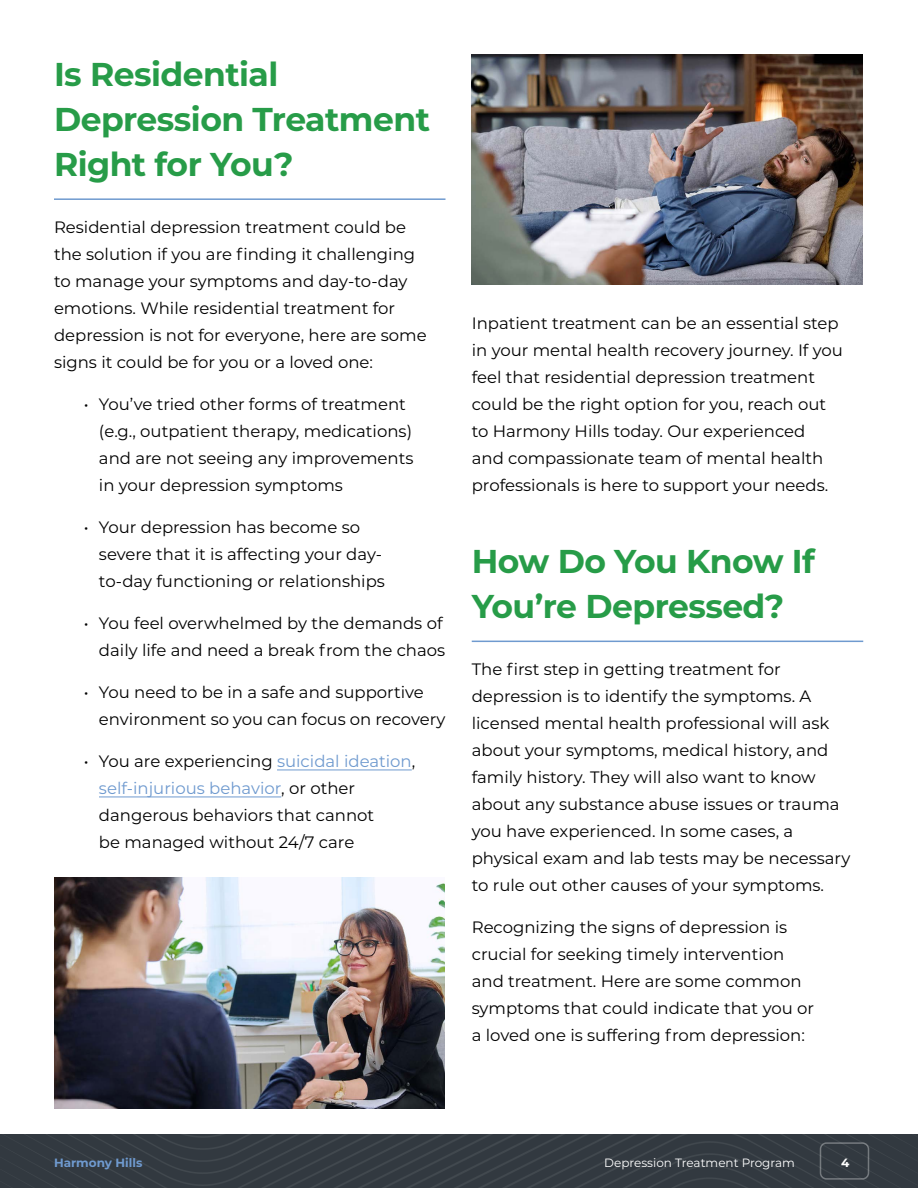
<style>
.page{position:relative;width:918px;height:1188px;background:#fff}
.page>*{position:absolute;margin:0;border:0;box-sizing:border-box;transform-origin:0 0}
.t1{font:700 33px/45px "Montserrat";letter-spacing:-.015em;color:#279c48}
.t2{font:16.5px/27px "Montserrat";color:#000}
.t3{font:12px "Montserrat";color:#fff}
.t4{font:700 12px "Montserrat";color:#6f9acf}
.t5{font:700 12px "Montserrat";color:#fff}
.s1{color:#6f9acf}
</style>
<div class="page">
<img style="left:0;top:1134px;width:918px;height:54px">
<div style="left:820px;top:1142px;width:49px;height:38px;border:2px solid #fff;border-radius:6px"></div>
<hr style="left:54px;top:198px;width:392px;height:2px;background:#6f9acf">
<hr style="left:277px;top:770px;width:135px;height:1px;background:#6f9acf">
<hr style="left:99px;top:797px;width:182px;height:1px;background:#6f9acf">
<hr style="left:472px;top:641px;width:391px;height:1px;background:#6f9acf">
<img style="left:54px;top:878px;width:391px;height:230px">
<img style="left:472px;top:54px;width:391px;height:231px">
<h1 class="t1" style="left:54px;top:50px;width:378px">Is Residential<br>Depression Treatment<br>Right for You?</h1>
<p class="t2" style="left:54px;top:213px;width:374px">Residential depression treatment could be the solution if you are finding it challenging to manage your symptoms and day-to-day emotions. While residential treatment for depression is not for everyone, here are some signs it could be for you or a loved one:</p>
<p class="t2" style="left:99px;top:390px;width:316px;text-indent:-15px">• You’ve tried other forms of treatment (e.g., outpatient therapy, medications) and are not seeing any improvements in your depression symptoms</p>
<p class="t2" style="left:99px;top:513px;width:288px;text-indent:-15px">• Your depression has become so severe that it is affecting your day&shy;to-day functioning or relationships</p>
<p class="t2" style="left:84px;top:609px;width:363px;text-align:right">• You feel overwhelmed by the demands of daily life and need a break from the chaos</p>
<p class="t2" style="left:99px;top:678px;width:348px;text-indent:-15px">• You need to be in a safe and supportive environment so you can focus on recovery</p>
<p class="t2" style="left:99px;top:747px;width:318px;text-indent:-15px">• You are experiencing <span class="s1">suicidal ideation</span>, <span class="s1">self-injurious behavior</span>, or other dangerous behaviors that cannot<br>be managed without 24/7 care</p>
<p class="t2" style="left:472px;top:309px;width:373px">Inpatient treatment can be an essential step in your mental health recovery journey. If you feel that residential depression treatment could be the right option for you, reach out to Harmony Hills today. Our experienced<br>and compassionate team of mental health professionals is here to support your needs.</p>
<h1 class="t1" style="left:472px;top:537px;width:345px">How Do You Know If<br>You’re Depressed?</h1>
<p class="t2" style="left:472px;top:655px;width:380px">The first step in getting treatment for depression is to identify the symptoms. A licensed mental health professional will ask about your symptoms, medical history, and family history. They will also want to know about any substance abuse issues or trauma you have experienced. In some cases, a physical exam and lab tests may be necessary to rule out other causes of your symptoms.</p>
<p class="t2" style="left:472px;top:913px;width:344px">Recognizing the signs of depression is crucial for seeking timely intervention and treatment. Here are some common symptoms that could indicate that you or a loved one is suffering from depression:</p>
<p class="t4" style="left:54px;top:1154px;width:90px">Harmony Hills</p>
<p class="t3" style="left:604px;top:1154px;width:192px">Depression Treatment Program</p>
<p class="t5" style="left:841px;top:1154px;width:10px">4</p>
</div>
